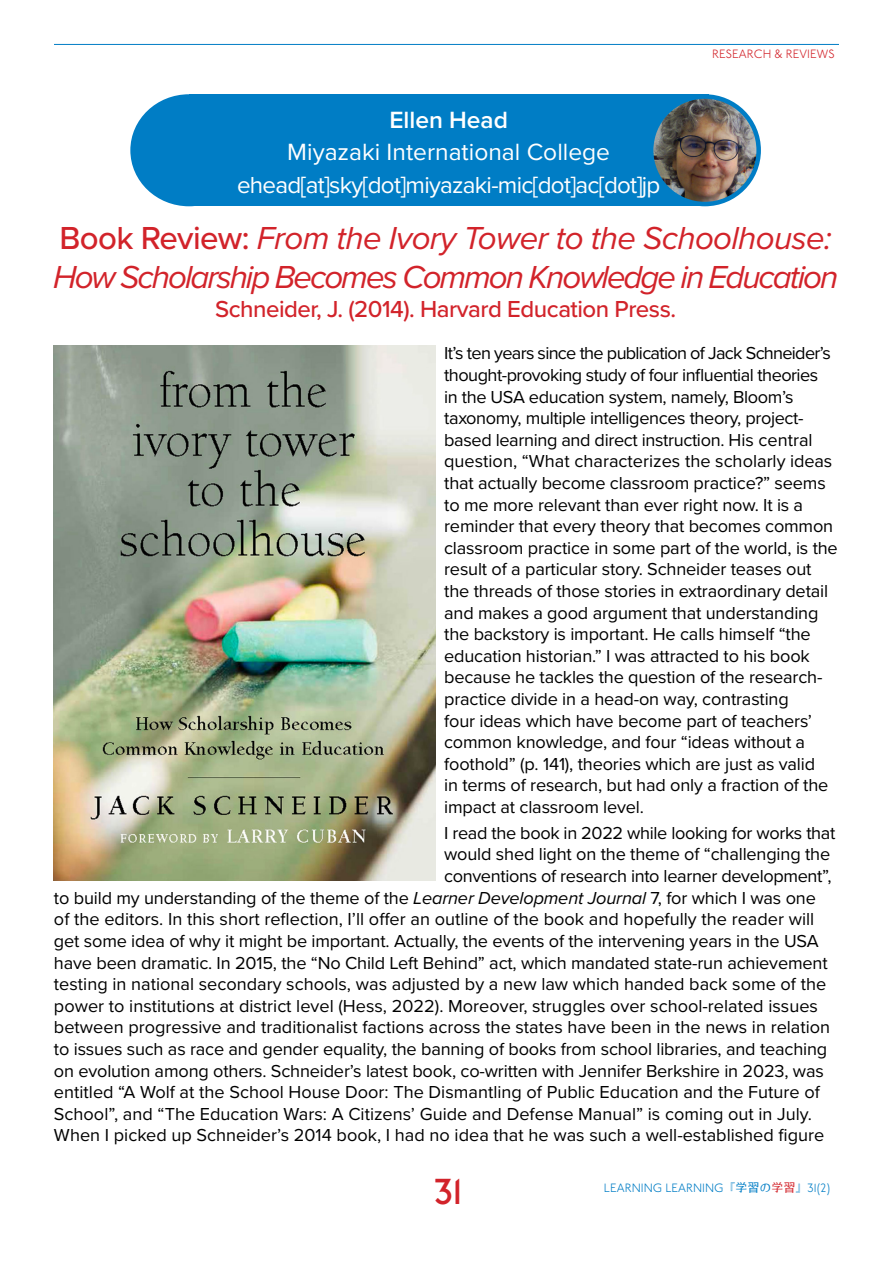
<style>
.page{position:relative;width:893px;height:1263px;background:#fff}
.page>*{position:absolute;margin:0;border:0;box-sizing:border-box;transform-origin:0 0}
.t1{font:500 36px "P22 Underground";color:#d2232a}
.t2{font:italic 33px/39.6px "Proxima Nova";letter-spacing:-.06em;color:#d2232a}
.t3{font:24.3px "Proxima Nova";color:#fff}
.t4{font:600 24.3px "Proxima Nova";color:#fff}
.t5{font:24px "Proxima Nova";letter-spacing:-.03em;color:#fff}
.t6{font:500 24px "Proxima Nova";letter-spacing:-.02em;color:#d2232a}
.t7{font:18px/21.6px "Proxima Nova";letter-spacing:-.01em;color:#000}
.t8{font:300 12px "P22 Underground";color:#007dc5}
.t9{font:300 12px "P22 Underground";color:#d2232a}
.s1{font-weight:500;font-style:normal}
.s2{font-style:italic}
.s3{font-family:"AB hiro";font-weight:400}
.s4{font-family:"AB hiro";font-weight:400;color:#d2232a}
</style>
<div class="page">
<hr style="left:54px;top:44px;width:785px;height:1px;background:#007dc5">
<div style="left:189px;top:94px;width:519px;height:112px;background:#007dc5"></div>
<div style="left:133px;top:97px;width:112px;height:107px;background:#007dc5;border-radius:50%"></div>
<div style="left:130px;top:94px;width:118px;height:112px;border:5px solid #007dc5;border-radius:50%"></div>
<img style="left:655px;top:99px;width:104px;height:105px">
<div style="left:649px;top:94px;width:112px;height:112px;border:5px solid #007dc5;border-radius:50%"></div>
<img style="left:53px;top:345px;width:383px;height:536px">
<h3 class="t4" style="left:389px;top:101px;width:120px">Ellen Head</h3>
<h3 class="t3" style="left:287px;top:134px;width:324px">Miyazaki International College</h3>
<h3 class="t5" style="left:237px;top:167px;width:425px">ehead[at]sky[dot]miyazaki-mic[dot]ac[dot]jp</h3>
<p class="t9" style="left:712px;top:47px;width:124px">RESEARCH &amp; REVIEWS</p>
<h2 class="t2" style="left:53px;top:216px;width:786px"><span class="s1">Book Review:</span> From the Ivory Tower to the Schoolhouse:<br>How Scholarship Becomes Common Knowledge in Education</h2>
<h3 class="t6" style="left:215px;top:291px;width:462px">Schneider, J. (2014). Harvard Education Press.</h3>
<p class="t7" style="left:444px;top:342px;width:395px">It’s ten years since the publication of Jack Schneider’s thought-provoking study of four influential theories<br>in the USA education system, namely, Bloom’s taxonomy, multiple intelligences theory, project&shy;based learning and direct instruction. His central question, “What characterizes the scholarly ideas that actually become classroom practice?” seems to me more relevant than ever right now. It is a reminder that every theory that becomes common classroom practice in some part of the world, is the result of a particular story. Schneider teases out the threads of those stories in extraordinary detail and makes a good argument that understanding the backstory is important. He calls himself “the education historian.” I was attracted to his book because he tackles the question of the research&shy;practice divide in a head-on way, contrasting<br>four ideas which have become part of teachers’ common knowledge, and four “ideas without a foothold” (p. 141), theories which are just as valid<br>in terms of research, but had only a fraction of the impact at classroom level.</p>
<p class="t7" style="left:444px;top:821px;width:393px">I read the book in 2022 while looking for works that</p>
<p class="t7" style="left:444px;top:843px;width:388px">would shed light on the theme of “challenging the</p>
<p class="t7" style="left:444px;top:864px;width:389px">conventions of research into learner development”,</p>
<p class="t7" style="left:54px;top:886px;width:763px">to build my understanding of the theme of the <span class="s2">Learner Development Journal</span> 7, for which I was one</p>
<p class="t7" style="left:54px;top:908px;width:762px">of the editors. In this short reflection, I’ll offer an outline of the book and hopefully the reader will</p>
<p class="t7" style="left:54px;top:929px;width:766px">get some idea of why it might be important. Actually, the events of the intervening years in the USA</p>
<p class="t7" style="left:54px;top:951px;width:775px">have been dramatic. In 2015, the “No Child Left Behind” act, which mandated state-run achievement</p>
<p class="t7" style="left:54px;top:972px;width:774px">testing in national secondary schools, was adjusted by a new law which handed back some of the</p>
<p class="t7" style="left:54px;top:994px;width:765px">power to institutions at district level (Hess, 2022). Moreover, struggles over school-related issues</p>
<p class="t7" style="left:54px;top:1016px;width:778px">between progressive and traditionalist factions across the states have been in the news in relation</p>
<p class="t7" style="left:54px;top:1037px;width:775px">to issues such as race and gender equality, the banning of books from school libraries, and teaching</p>
<p class="t7" style="left:54px;top:1059px;width:771px">on evolution among others. Schneider’s latest book, co-written with Jennifer Berkshire in 2023, was</p>
<p class="t7" style="left:54px;top:1080px;width:767px">entitled “A Wolf at the School House Door: The Dismantling of Public Education and the Future of</p>
<p class="t7" style="left:54px;top:1102px;width:759px">School”, and “The Education Wars: A Citizens’ Guide and Defense Manual” is coming out in July.</p>
<p class="t7" style="left:54px;top:1124px;width:772px">When I picked up Schneider’s 2014 book, I had no idea that he was such a well-established figure</p>
<h1 class="t1" style="left:435px;top:1172px;width:29px">31</h1>
<p class="t8" style="left:604px;top:1181px;width:228px">LEARNING LEARNING<span class="s3">『学習の</span><span class="s4">学習</span><span class="s3">』</span>31(2)</p>
</div>
